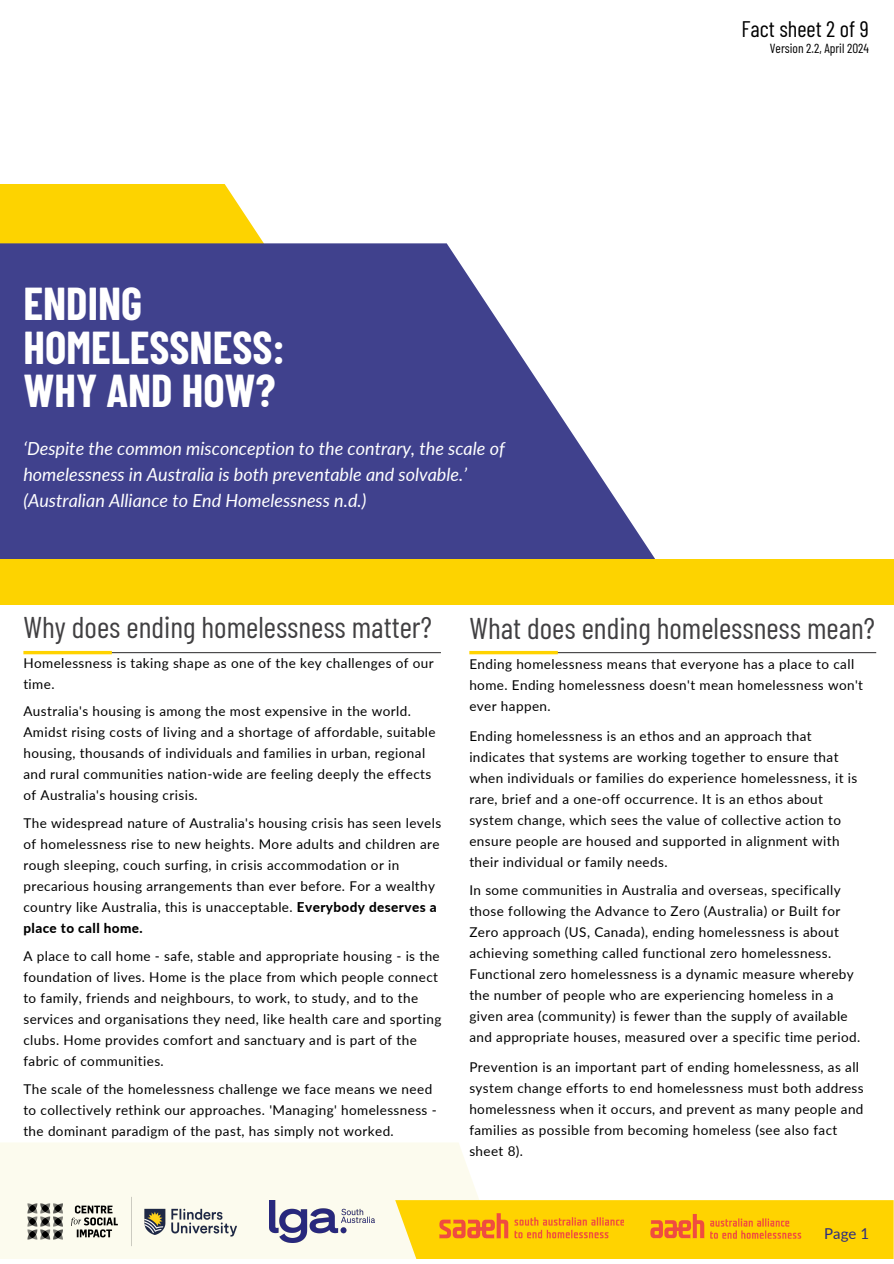
<style>
.page{position:relative;width:894px;height:1264px;background:#fff}
.page>*{position:absolute;margin:0;border:0;box-sizing:border-box;transform-origin:0 0}
.t1{font:700 45px/43.8px "Barlow Condensed";color:#fff}
.t2{font:30px "Barlow Condensed";color:#414042}
.t3{font:22.5px "Barlow Condensed";color:#000}
.t4{font:italic 18px/25.8px "Lato";color:#fff}
.t5{font:15px "Lato";color:#2b2c81}
.t6{font:13.5px/21px "Lato";letter-spacing:.03em;color:#000}
.t7{font:13.2px "Barlow Condensed";color:#000}
.s1{font-weight:800}
</style>
<div class="page">
<hr style="left:83px;top:652px;width:358px;height:1px;background:#414042">
<hr style="left:23px;top:651px;width:89px;height:3px;background:#ffd300">
<hr style="left:518px;top:652px;width:358px;height:1px;background:#414042">
<hr style="left:469px;top:651px;width:88px;height:3px;background:#ffd300">
<div style="left:0;top:1143px;width:479px;height:116px;background:#fcfbee"></div>
<img style="left:269px;top:1200px;width:105px;height:42px">
<img style="left:18px;top:1194px;width:229px;height:54px">
<svg style="left:395px;top:1200px;width:498px;height:59px;background:#fed40a"></svg>
<img style="left:645px;top:1205px;width:160px;height:38px">
<img style="left:433px;top:1210px;width:190px;height:33px">
<svg style="left:0;top:184px;width:264px;height:59px;background:#fdd612"></svg>
<svg style="left:0;top:243px;width:684px;height:362px;fill:#40418d"></svg>
<div style="left:0;top:558px;width:893px;height:46px;background:#fdd300"></div>
<h2 class="t1" style="left:23px;top:280px;width:263px">ENDING<br>HOMELESSNESS:<br>WHY AND HOW?</h2>
<h2 class="t4" style="left:23px;top:435px;width:483px">‘Despite the common misconception to the contrary, the scale of homelessness in Australia is both preventable and solvable.’ (Australian Alliance to End Homelessness n.d.)</h2>
<p class="t3" style="left:741px;top:14px;width:129px">Fact sheet 2 of 9</p>
<p class="t7" style="left:769px;top:40px;width:101px">Version 2.2, April 2024</p>
<p class="t2" style="left:23px;top:607px;width:410px">Why does ending homelessness matter?</p>
<p class="t6" style="left:23px;top:652px;width:412px">Homelessness is taking shape as one of the key challenges of our time.</p>
<p class="t6" style="left:23px;top:700px;width:413px">Australia's housing is among the most expensive in the world.<br>Amidst rising costs of living and a shortage of affordable, suitable housing, thousands of individuals and families in urban, regional and rural communities nation-wide are feeling deeply the effects of Australia's housing crisis.</p>
<p class="t6" style="left:23px;top:812px;width:419px">The widespread nature of Australia's housing crisis has seen levels of homelessness rise to new heights. More adults and children are rough sleeping, couch surfing, in crisis accommodation or in precarious housing arrangements than ever before. For a wealthy country like Australia, this is unacceptable. <span class="s1">Everybody deserves a place to call home.</span></p>
<p class="t6" style="left:23px;top:945px;width:419px">A place to call home - safe, stable and appropriate housing - is the foundation of lives. Home is the place from which people connect to family, friends and neighbours, to work, to study, and to the services and organisations they need, like health care and sporting clubs. Home provides comfort and sanctuary and is part of the fabric of communities.</p>
<p class="t6" style="left:23px;top:1078px;width:414px">The scale of the homelessness challenge we face means we need to collectively rethink our approaches. 'Managing' homelessness - the dominant paradigm of the past, has simply not worked.</p>
<p class="t2" style="left:469px;top:608px;width:407px">What does ending homelessness mean?</p>
<p class="t6" style="left:469px;top:653px;width:395px">Ending homelessness means that everyone has a place to call home. Ending homelessness doesn't mean homelessness won't ever happen.</p>
<p class="t6" style="left:469px;top:725px;width:389px">Ending homelessness is an ethos and an approach that indicates that systems are working together to ensure that when individuals or families do experience homelessness, it is rare, brief and a one-off occurrence. It is an ethos about system change, which sees the value of collective action to ensure people are housed and supported in alignment with their individual or family needs.</p>
<p class="t6" style="left:469px;top:879px;width:392px">In some communities in Australia and overseas, specifically those following the Advance to Zero (Australia) or Built for Zero approach (US, Canada), ending homelessness is about achieving something called functional zero homelessness.<br>Functional zero homelessness is a dynamic measure whereby the number of people who are experiencing homeless in a given area (community) is fewer than the supply of available and appropriate houses, measured over a specific time period.</p>
<p class="t6" style="left:469px;top:1056px;width:396px">Prevention is an important part of ending homelessness, as all system change efforts to end homelessness must both address homelessness when it occurs, and prevent as many people and families as possible from becoming homeless (see also fact sheet 8).</p>
<h5 class="t5" style="left:824px;top:1224px;width:46px">Page 1</h5>
</div>
